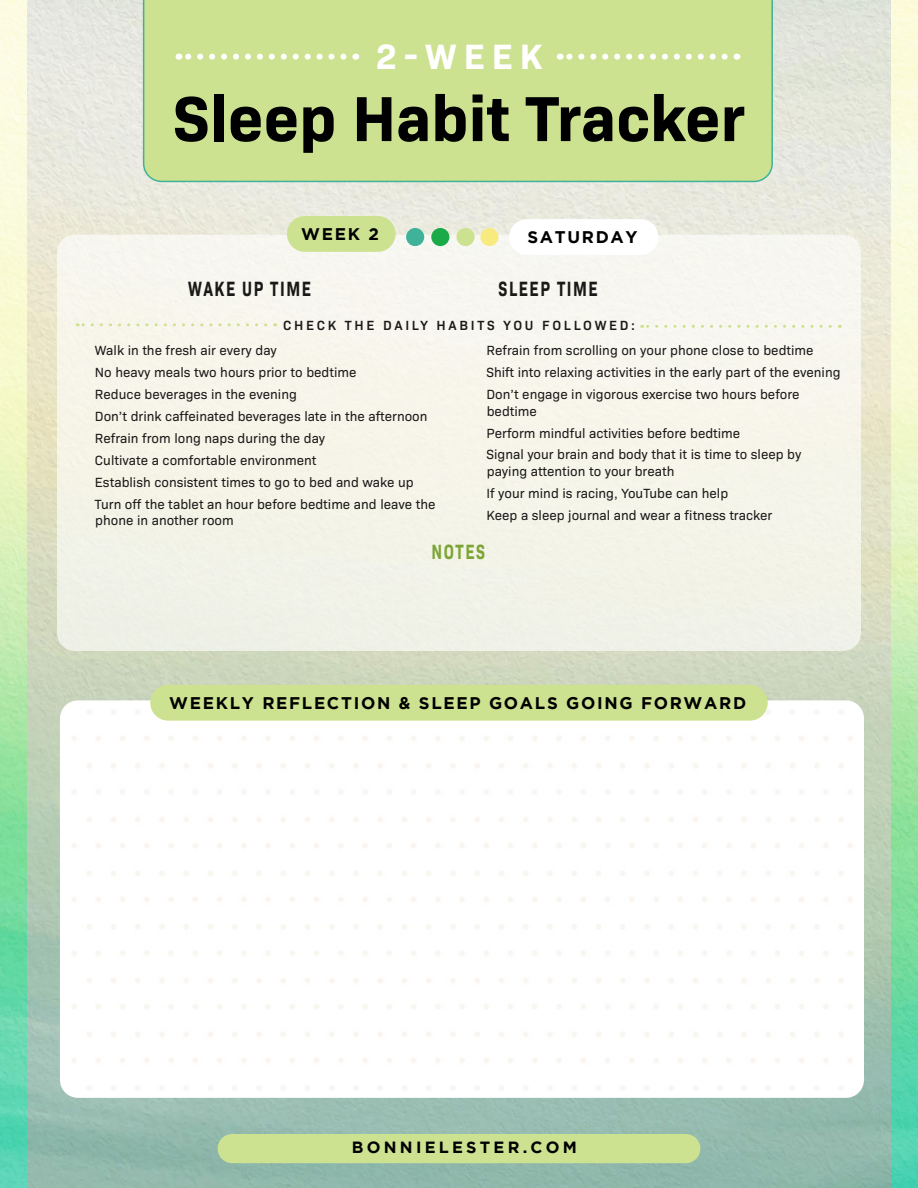
<style>
.page{position:relative;width:918px;height:1188px;background:#fff}
.page>*{position:absolute;margin:0;border:0;box-sizing:border-box;transform-origin:0 0}
.t1{font:700 64.5px "Bio Sans";color:#000}
.t2{font:700 35.7px "Bio Sans";color:#fff}
.t3{font:700 21px "Bio Sans";letter-spacing:.1em;color:#1a1918;scale:.75 1}
.t4{font:700 21px "Bio Sans";letter-spacing:.1em;color:#7da535;scale:.75 1}
.t5{font:700 16.8px "Gotham";letter-spacing:.1em;color:#000}
.t6{font:700 16.2px "Gotham";letter-spacing:.2em;color:#000}
.t7{font:13.5px/21.9px "Bio Sans";color:#1a1918}
.t8{font:600 13.5px "Bio Sans";letter-spacing:.2em;color:#1a1918}
</style>
<div class="page">
<div style="left:57px;top:235px;width:804px;height:416px;background:#f6f5ea;border-radius:18px"></div>
<div style="left:406px;top:228px;width:18px;height:18px;background:#3fb29a;border-radius:50%"></div>
<div style="left:431px;top:228px;width:18px;height:18px;background:#1aaa48;border-radius:50%"></div>
<div style="left:456px;top:228px;width:19px;height:18px;background:#cde290;border-radius:50%"></div>
<div style="left:480px;top:228px;width:19px;height:18px;background:#f7eb80;border-radius:50%"></div>
<div style="left:287px;top:216px;width:109px;height:36px;background:#cde290;border-radius:18px"></div>
<div style="left:509px;top:219px;width:150px;height:36px;background:#fff;border-radius:18px"></div>
<svg style="left:77px;top:323px;width:189px;height:3px"></svg>
<svg style="left:642px;top:325px;width:188px;height:3px"></svg>
<div style="left:218px;top:1134px;width:482px;height:29px;background:#cde290;border-radius:15px"></div>
<div style="left:142px;top:0;width:632px;height:183px;background:#cde290"></div>
<svg style="left:179px;top:54px;width:165px;height:6px"></svg>
<svg style="left:560px;top:54px;width:165px;height:6px"></svg>
<svg style="left:0;top:0;width:27px;height:1188px"></svg>
<svg style="left:891px;top:0;width:27px;height:1188px"></svg>
<img style="left:60px;top:700px;width:804px;height:398px">
<div style="left:150px;top:685px;width:618px;height:36px;background:#cde290;border-radius:18px"></div>
<h2 class="t2" style="left:376px;top:30px;width:168px">2-WEEK</h2>
<h1 class="t1" style="left:173px;top:69px;width:573px">Sleep Habit Tracker</h1>
<p class="t5" style="left:301px;top:224px;width:79px">WEEK 2</p>
<p class="t5" style="left:527px;top:228px;width:112px">SATURDAY</p>
<h3 class="t3" style="left:188px;top:272px;width:165px">WAKE UP TIME</h3>
<h3 class="t3" style="left:499px;top:272px;width:134px">SLEEP TIME</h3>
<p class="t8" style="left:283px;top:315px;width:354px">CHECK THE DAILY HABITS YOU FOLLOWED:</p>
<p class="t7" style="left:95px;top:339px;width:342px">Walk in the fresh air every day<br>No heavy meals two hours prior to bedtime<br>Reduce beverages in the evening<br>Don’t drink caffeinated beverages late in the afternoon Refrain from long naps during the day<br>Cultivate a comfortable environment<br>Establish consistent times to go to bed and wake up Turn off the tablet an hour before bedtime and leave the</p>
<p class="t7" style="left:95px;top:509px;width:140px">phone in another room</p>
<p class="t7" style="left:486px;top:339px;width:356px">Refrain from scrolling on your phone close to bedtime<br>Shift into relaxing activities in the early part of the evening<br>Don’t engage in vigorous exercise two hours before</p>
<p class="t7" style="left:486px;top:399px;width:316px">bedtime<br>Perform mindful activities before bedtime<br>Signal your brain and body that it is time to sleep by</p>
<p class="t7" style="left:486px;top:459px;width:287px">paying attention to your breath<br>If your mind is racing, YouTube can help<br>Keep a sleep journal and wear a fitness tracker</p>
<h3 class="t4" style="left:431px;top:535px;width:73px">NOTES</h3>
<p class="t5" style="left:169px;top:693px;width:578px">WEEKLY REFLECTION &amp; SLEEP GOALS GOING FORWARD</p>
<p class="t6" style="left:352px;top:1138px;width:227px">BONNIELESTER.COM</p>
</div>
